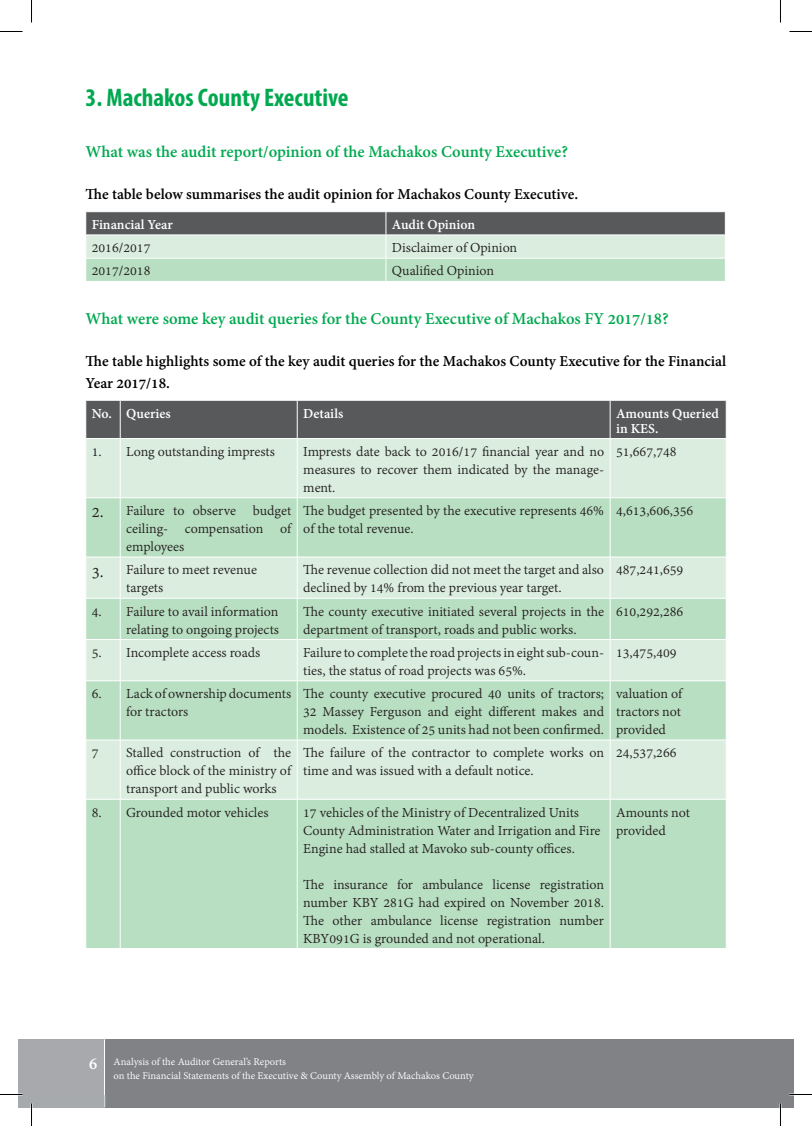
<style>
.page{position:relative;width:812px;height:1126px;background:#fff}
.page>*{position:absolute;margin:0;border:0;box-sizing:border-box;transform-origin:0 0}
.t1{font:700 condensed 25.5px "Myriad Pro";color:#00a950}
.t2{font:700 18px "Adobe Gurmukhi";color:#00a950}
.t3{font:700 16.5px/21px "Adobe Gurmukhi";color:#000}
.t4{font:15px/18px "Adobe Gurmukhi";color:#231f20}
.t5{font:700 15px/15px "Adobe Gurmukhi";color:#fff}
.t6{font:11.25px/14.2px "Adobe Gurmukhi";color:#fff}
.s1{font-size:18px}
.s2{font-weight:700;font-size:18px}
</style>
<div class="page">
<div style="left:19px;top:1039px;width:13px;height:68px;background:#a7aaac"></div>
<div style="left:105px;top:1039px;width:688px;height:68px;background:#818285"></div>
<div style="left:32px;top:1039px;width:73px;height:68px;background:#a7aaac"></div>
<hr style="left:104px;top:1039px;width:1px;height:68px;background:#fff">
<svg style="left:85px;top:212px;width:641px;height:69px;background:#a6b9ac"></svg>
<div style="left:86px;top:401px;width:639px;height:37px;background:#58595b"></div>
<div style="left:86px;top:439px;width:639px;height:59px;background:#daedde"></div>
<div style="left:86px;top:499px;width:639px;height:58px;background:#b8dfc1"></div>
<div style="left:86px;top:558px;width:639px;height:40px;background:#daedde"></div>
<svg style="left:86px;top:599px;width:639px;height:349px;background:#c2e3c9"></svg>
<hr style="left:86px;top:639px;width:34px;height:1px;background:#fff">
<hr style="left:86px;top:681px;width:34px;height:1px;background:#fff">
<hr style="left:120px;top:639px;width:177px;height:1px;background:#fff">
<hr style="left:120px;top:681px;width:177px;height:1px;background:#fff">
<hr style="left:297px;top:639px;width:312px;height:1px;background:#fff">
<hr style="left:297px;top:681px;width:312px;height:1px;background:#fff">
<hr style="left:610px;top:639px;width:115px;height:1px;background:#fff">
<hr style="left:610px;top:681px;width:115px;height:1px;background:#fff">
<hr style="left:86px;top:740px;width:34px;height:1px;background:#fff">
<hr style="left:86px;top:799px;width:34px;height:1px;background:#fff">
<hr style="left:120px;top:740px;width:177px;height:1px;background:#fff">
<hr style="left:120px;top:799px;width:177px;height:1px;background:#fff">
<hr style="left:297px;top:740px;width:312px;height:1px;background:#fff">
<hr style="left:297px;top:799px;width:312px;height:1px;background:#fff">
<hr style="left:610px;top:740px;width:115px;height:1px;background:#fff">
<hr style="left:610px;top:799px;width:115px;height:1px;background:#fff">
<hr style="left:120px;top:400px;width:1px;height:39px;background:#fff">
<hr style="left:120px;top:439px;width:1px;height:59px;background:#fff">
<hr style="left:120px;top:498px;width:1px;height:59px;background:#fff">
<hr style="left:120px;top:557px;width:1px;height:41px;background:#fff">
<hr style="left:120px;top:598px;width:1px;height:42px;background:#fff">
<hr style="left:120px;top:640px;width:1px;height:41px;background:#fff">
<hr style="left:120px;top:681px;width:1px;height:59px;background:#fff">
<hr style="left:120px;top:740px;width:1px;height:59px;background:#fff">
<hr style="left:120px;top:799px;width:1px;height:149px;background:#fff">
<hr style="left:297px;top:400px;width:1px;height:39px;background:#fff">
<hr style="left:609px;top:400px;width:1px;height:39px;background:#fff">
<hr style="left:297px;top:439px;width:1px;height:59px;background:#fff">
<hr style="left:609px;top:439px;width:1px;height:59px;background:#fff">
<hr style="left:297px;top:498px;width:1px;height:59px;background:#fff">
<hr style="left:609px;top:498px;width:1px;height:59px;background:#fff">
<hr style="left:297px;top:557px;width:1px;height:41px;background:#fff">
<hr style="left:609px;top:557px;width:1px;height:41px;background:#fff">
<hr style="left:297px;top:598px;width:1px;height:42px;background:#fff">
<hr style="left:609px;top:598px;width:1px;height:42px;background:#fff">
<hr style="left:297px;top:640px;width:1px;height:41px;background:#fff">
<hr style="left:609px;top:640px;width:1px;height:41px;background:#fff">
<hr style="left:297px;top:681px;width:1px;height:59px;background:#fff">
<hr style="left:609px;top:681px;width:1px;height:59px;background:#fff">
<hr style="left:297px;top:740px;width:1px;height:59px;background:#fff">
<hr style="left:609px;top:740px;width:1px;height:59px;background:#fff">
<hr style="left:297px;top:799px;width:1px;height:149px;background:#fff">
<hr style="left:609px;top:799px;width:1px;height:149px;background:#fff">
<hr style="left:779px;top:1103px;width:2px;height:23px;background:#fff">
<svg style="left:0;top:31px;width:22px;height:1px"></svg>
<svg style="left:789px;top:31px;width:22px;height:1px"></svg>
<svg style="left:0;top:1094px;width:22px;height:1px"></svg>
<svg style="left:789px;top:1094px;width:22px;height:1px"></svg>
<svg style="left:31px;top:0;width:1px;height:22px"></svg>
<svg style="left:31px;top:1103px;width:1px;height:23px"></svg>
<svg style="left:780px;top:0;width:1px;height:22px"></svg>
<svg style="left:780px;top:1103px;width:1px;height:23px"></svg>
<h1 class="t1" style="left:86px;top:81px;width:264px">3. Machakos County Executive</h1>
<p class="t2" style="left:86px;top:142px;width:484px">What was the audit report/opinion of the Machakos County Executive?</p>
<p class="t3" style="left:86px;top:185px;width:494px">The table below summarises the audit opinion for Machakos County Executive.</p>
<p class="t5" style="left:92px;top:218px;width:82px">Financial Year</p>
<p class="t5" style="left:392px;top:218px;width:85px">Audit Opinion</p>
<p class="t4" style="left:92px;top:239px;width:60px">2016/2017</p>
<p class="t4" style="left:392px;top:239px;width:127px">Disclaimer of Opinion</p>
<p class="t4" style="left:92px;top:263px;width:60px">2017/2018</p>
<p class="t4" style="left:392px;top:263px;width:104px">Qualified Opinion</p>
<p class="t2" style="left:86px;top:309px;width:584px">What were some key audit queries for the County Executive of Machakos FY 2017/18?</p>
<p class="t3" style="left:86px;top:352px;width:642px">The table highlights some of the key audit queries for the Machakos County Executive for the Financial<br>Year 2017/18.</p>
<p class="t5" style="left:92px;top:406px;width:80px">No. Queries</p>
<p class="t5" style="left:303px;top:406px;width:42px">Details</p>
<p class="t5" style="left:616px;top:406px;width:104px">Amounts Queried in KES.</p>
<p class="t4" style="left:92px;top:443px;width:185px">1. Long outstanding imprests</p>
<p class="t4" style="left:303px;top:443px;width:302px;text-align:justify">Imprests date back to 2016/17 financial year and no measures to recover them indicated by the manage&shy;ment.</p>
<p class="t4" style="left:616px;top:443px;width:62px">51,667,748</p>
<p class="t4" style="left:126px;top:502px;width:166px;text-align:justify;text-indent:-34px"><span class="s1">2.</span> Failure to observe budget ceiling- compensation of employees</p>
<p class="t4" style="left:303px;top:502px;width:302px">The budget presented by the executive represents 46% of the total revenue.</p>
<p class="t4" style="left:616px;top:502px;width:79px">4,613,606,356</p>
<p class="t4" style="left:126px;top:561px;width:132px;text-indent:-34px"><span class="s1">3.</span> Failure to meet revenue targets</p>
<p class="t4" style="left:303px;top:561px;width:302px">The revenue collection did not meet the target and also declined by 14% from the previous year target.</p>
<p class="t4" style="left:616px;top:561px;width:69px">487,241,659</p>
<p class="t4" style="left:92px;top:603px;width:189px;text-align:right">4. Failure to avail information relating to ongoing projects</p>
<p class="t4" style="left:303px;top:603px;width:302px">The county executive initiated several projects in the department of transport, roads and public works.</p>
<p class="t4" style="left:616px;top:603px;width:69px">610,292,286</p>
<p class="t4" style="left:92px;top:644px;width:170px">5. Incomplete access roads</p>
<p class="t4" style="left:303px;top:644px;width:302px">Failure to complete the road projects in eight sub-coun&shy;ties, the status of road projects was 65%.</p>
<p class="t4" style="left:616px;top:644px;width:62px">13,475,409</p>
<p class="t4" style="left:126px;top:685px;width:166px;text-indent:-34px">6. Lack of ownership documents for tractors</p>
<p class="t4" style="left:303px;top:685px;width:302px;text-align:justify">The county executive procured 40 units of tractors; 32 Massey Ferguson and eight different makes and models. Existence of 25 units had not been confirmed.</p>
<p class="t4" style="left:616px;top:685px;width:68px;text-align:justify">valuation of tractors not provided</p>
<p class="t4" style="left:92px;top:744px;width:8px">7</p>
<p class="t4" style="left:126px;top:744px;width:166px;text-align:justify">Stalled construction of the office block of the ministry of transport and public works</p>
<p class="t4" style="left:303px;top:744px;width:302px">The failure of the contractor to complete works on time and was issued with a default notice.</p>
<p class="t4" style="left:616px;top:744px;width:62px">24,537,266</p>
<p class="t4" style="left:92px;top:804px;width:178px">8. Grounded motor vehicles</p>
<p class="t4" style="left:303px;top:804px;width:299px">17 vehicles of the Ministry of Decentralized Units<br>County Administration Water and Irrigation and Fire<br>Engine had stalled at Mavoko sub-county offices.</p>
<p class="t4" style="left:303px;top:876px;width:302px;text-align:justify">The insurance for ambulance license registration number KBY 281G had expired on November 2018.<br>The other ambulance license registration number KBY091G is grounded and not operational.</p>
<p class="t4" style="left:616px;top:804px;width:75px">Amounts not provided</p>
<p class="t6" style="left:113px;top:1055px;width:361px;text-indent:-24px"><span class="s2">6</span> Analysis of the Auditor General’s Reports<br>on the Financial Statements of the Executive &amp; County Assembly of Machakos County</p>
</div>
